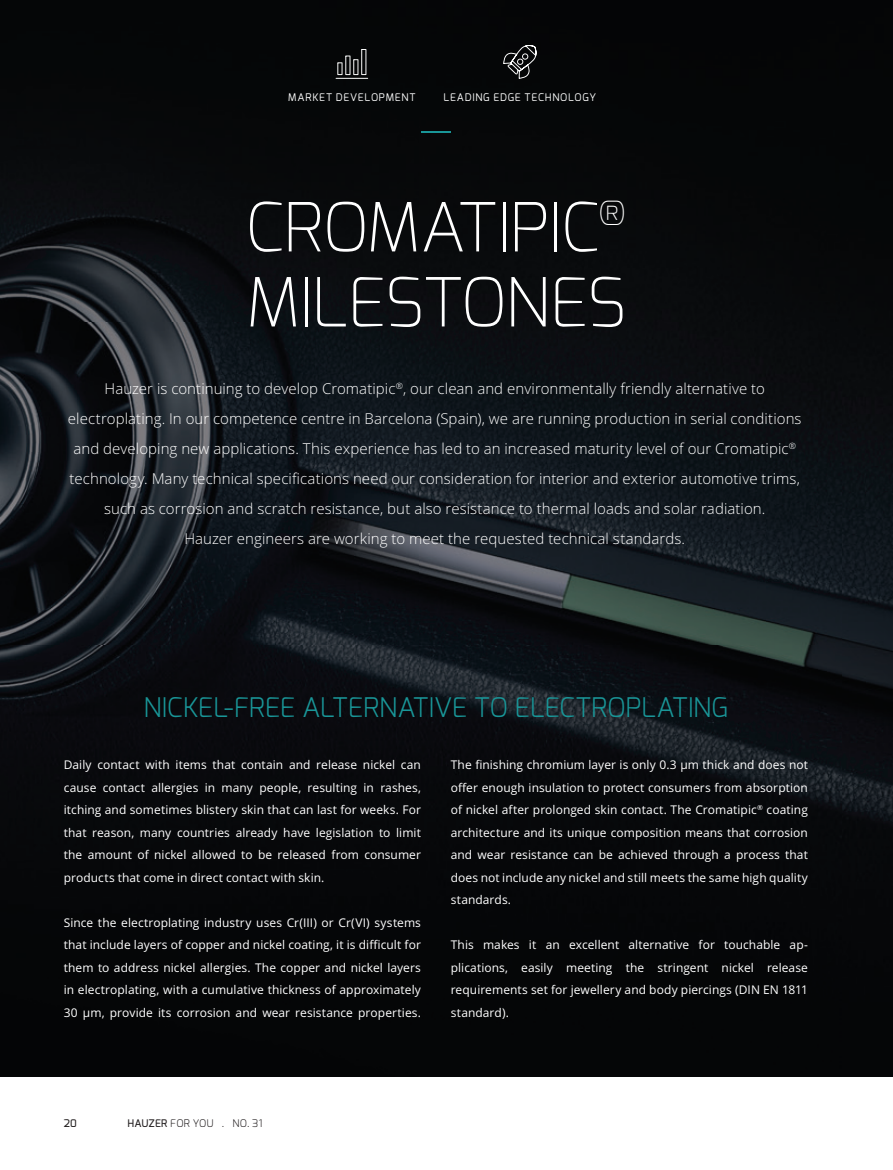
<style>
.page{position:relative;width:893px;height:1170px;background:#fff}
.page>*{position:absolute;margin:0;border:0;box-sizing:border-box;transform-origin:0 0}
.t1{font:200 67.5px/75px "Exo";letter-spacing:-.015em;color:#fff}
.t2{font:300 27px "Exo";letter-spacing:-.005em;color:#199698}
.t3{font:300 15px/30px "Open Sans";letter-spacing:.005em;color:#fff;text-align:center}
.t4{font:12px/22.5px "Open Sans";letter-spacing:.005em;color:#fff;text-align:justify}
.t5{font:10.5px "Exo";letter-spacing:.075em;color:#fff}
.t6{font:300 10.5px "Exo";letter-spacing:.02em;color:#231f20}
.t7{font:500 10.5px "Exo";color:#231f20}
.s1{font-weight:500}
</style>
<div class="page">
<img style="left:0;top:0;width:893px;height:1076px">
<svg style="left:336px;top:49px;width:32px;height:30px"></svg>
<svg style="left:503px;top:45px;width:33px;height:34px"></svg>
<hr style="left:421px;top:131px;width:30px;height:1px;background:#199698">
<p class="t5" style="left:288px;top:91px;width:129px">MARKET DEVELOPMENT</p>
<p class="t5" style="left:443px;top:91px;width:154px">LEADING EDGE TECHNOLOGY</p>
<h1 class="t1" style="left:245px;top:189px;width:382px">CROMATIPIC<sup>®<br></sup>MILESTONES</h1>
<p class="t3" style="left:68px;top:373px;width:735px">Hauzer is continuing to develop Cromatipic<sup>®</sup>, our clean and environmentally friendly alternative to electroplating. In our competence centre in Barcelona (Spain), we are running production in serial conditions and developing new applications. This experience has led to an increased maturity level of our Cromatipic<sup>® </sup>technology. Many technical specifications need our consideration for interior and exterior automotive trims, such as corrosion and scratch resistance, but also resistance to thermal loads and solar radiation.<br>Hauzer engineers are working to meet the requested technical standards.</p>
<h2 class="t2" style="left:143px;top:689px;width:586px">NICKEL-FREE ALTERNATIVE TO ELECTROPLATING</h2>
<p class="t4" style="left:64px;top:753px;width:359px">Daily contact with items that contain and release nickel can cause contact allergies in many people, resulting in rashes, itching and sometimes blistery skin that can last for weeks. For that reason, many countries already have legislation to limit the amount of nickel allowed to be released from consumer products that come in direct contact with skin.</p>
<p class="t4" style="left:64px;top:910px;width:359px">Since the electroplating industry uses Cr(III) or Cr(VI) systems that include layers of copper and nickel coating, it is difficult for them to address nickel allergies. The copper and nickel layers in electroplating, with a cumulative thickness of approximately 30 µm, provide its corrosion and wear resistance properties.</p>
<p class="t4" style="left:451px;top:753px;width:359px">The finishing chromium layer is only 0.3 µm thick and does not offer enough insulation to protect consumers from absorption of nickel after prolonged skin contact. The Cromatipic<sup>®</sup> coating architecture and its unique composition means that corrosion and wear resistance can be achieved through a process that does not include any nickel and still meets the same high quality standards.</p>
<p class="t4" style="left:451px;top:933px;width:359px">This makes it an excellent alternative for touchable ap&shy;plications, easily meeting the stringent nickel release requirements set for jewellery and body piercings (DIN EN 1811 standard).</p>
<p class="t7" style="left:64px;top:1116px;width:15px">20</p>
<p class="t6" style="left:128px;top:1116px;width:136px"><span class="s1">HAUZER</span> FOR YOU . NO. 31</p>
</div>
